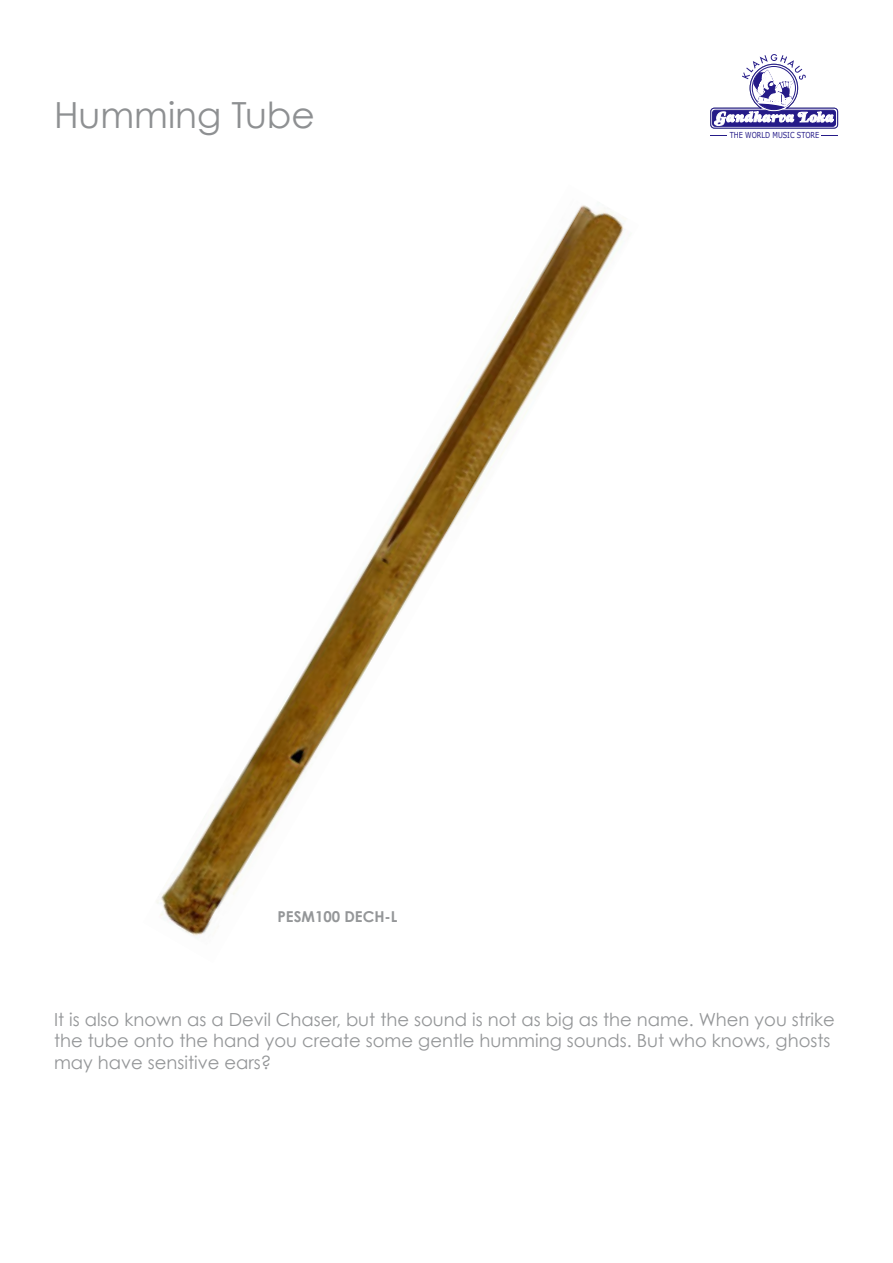
<style>
.page{position:relative;width:893px;height:1263px;background:#fff}
.page>*{position:absolute;margin:0;border:0;box-sizing:border-box;transform-origin:0 0}
.t1{font:36px "Century Gothic";color:#8e9092}
.t2{font:18px/21.6px "Century Gothic";color:#949698}
.t3{font:700 15px "Century Gothic";color:#949698}
.t4{font:8.25px "Verdana";color:#251b88;scale:.8 1}
</style>
<div class="page">
<img style="left:157px;top:205px;width:467px;height:731px">
<svg style="left:710px;top:54px;width:128px;height:75px"></svg>
<svg style="left:822px;top:135px;width:16px;height:1px"></svg>
<svg style="left:711px;top:135px;width:16px;height:1px"></svg>
<h1 class="t1" style="left:54px;top:93px;width:262px">Humming Tube</h1>
<p class="t3" style="left:278px;top:907px;width:121px">PESM100 DECH-L</p>
<p class="t4" style="left:730px;top:130px;width:113px">THE WORLD MUSIC STORE</p>
<p class="t2" style="left:54px;top:1008px;width:782px">It is also known as a Devil Chaser, but the sound is not as big as the name. When you strike the tube onto the hand you create some gentle humming sounds. But who knows, ghosts may have sensitive ears?</p>
</div>
